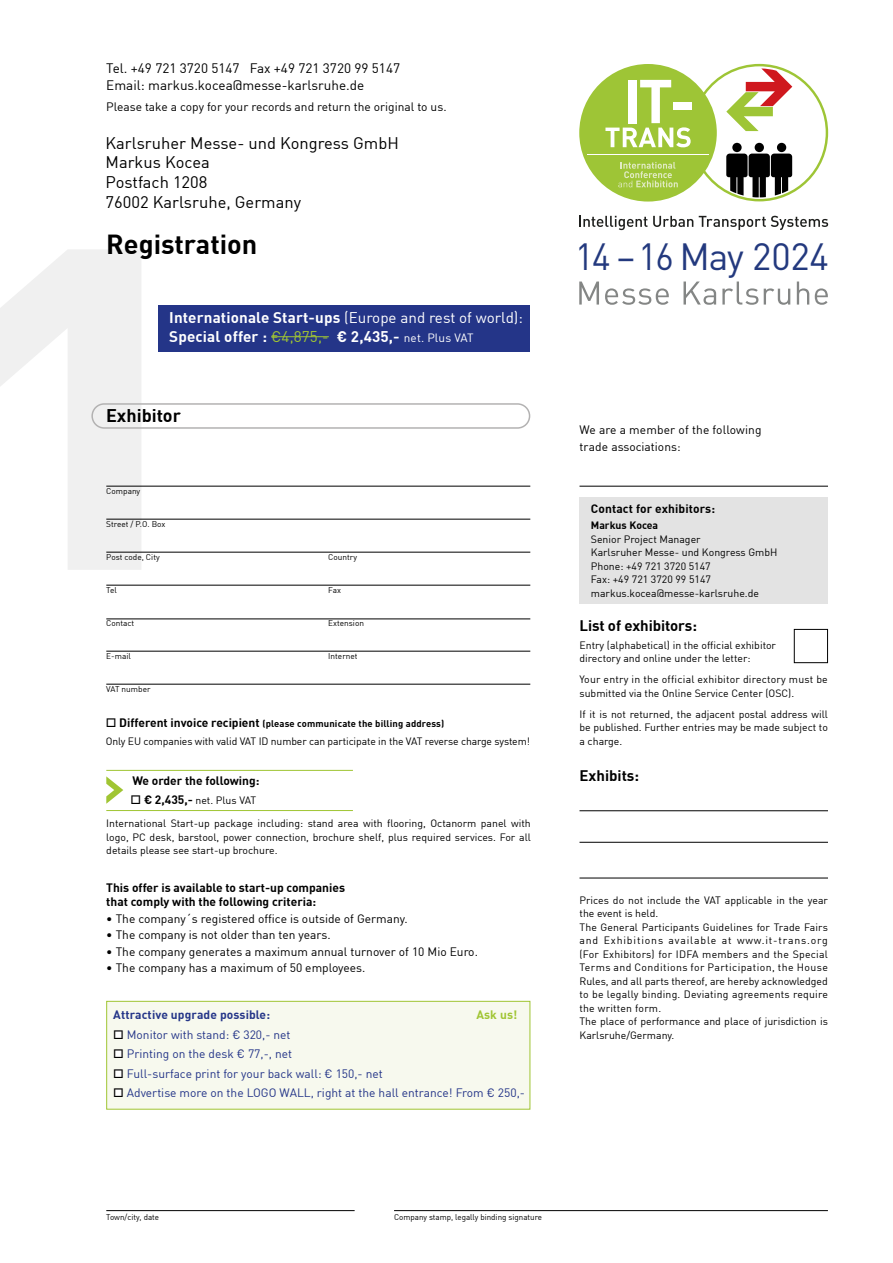
<style>
.page{position:relative;width:893px;height:1263px;background:#fff}
.page>*{position:absolute;margin:0;border:0;box-sizing:border-box;transform-origin:0 0}
.t1{font:37.5px "DIN";letter-spacing:-.03em;color:#23397e;scale:.94 1}
.t2{font:700 27px "DIN";color:#000}
.t3{font:700 18px "DIN";color:#000}
.t4{font:16.5px "DIN";color:#000}
.t5{font:700 15.15px "DIN";letter-spacing:.01em;color:#fff}
.t6{font:700 15px "DIN";letter-spacing:-.005em;color:#000}
.t7{font:13.5px "DIN";color:#000}
.t8{font:12px "DIN";color:#000}
.t9{font:12px "DIN";color:#243588}
.t10{font:700 12px "DIN";color:#000}
.t11{font:700 12px "DIN";letter-spacing:.01em;color:#243588}
.t12{font:700 12px "DIN";color:#a0c533}
.t13{font:10.5px/13.5px "DIN";color:#000;text-align:justify}
.t14{font:10.5px "DIN";letter-spacing:.02em;color:#000}
.t15{font:700 10.5px "DIN";color:#000}
.t16{font:700 9.45px "DIN";letter-spacing:.015em;color:#000}
.t17{font:8.25px "DIN";color:#000}
.s1{font-weight:400}
.s2{font-weight:400;color:#a0c533}
.s3{font-weight:400;font-size:11.85px}
.s4{font-size:12px}
.s5{font-weight:700;font-size:12px}
.s6{color:#000}
</style>
<div class="page">
<div style="left:579px;top:498px;width:249px;height:106px;background:#e3e3e3"></div>
<hr style="left:579px;top:810px;width:249px;height:1px;background:#000">
<hr style="left:579px;top:842px;width:249px;height:1px;background:#000">
<hr style="left:579px;top:878px;width:249px;height:1px;background:#000">
<hr style="left:106px;top:486px;width:424px;height:1px;background:#000">
<hr style="left:106px;top:519px;width:424px;height:1px;background:#000">
<hr style="left:106px;top:552px;width:424px;height:1px;background:#000">
<hr style="left:106px;top:585px;width:424px;height:1px;background:#000">
<hr style="left:106px;top:618px;width:424px;height:1px;background:#000">
<hr style="left:106px;top:651px;width:424px;height:1px;background:#000">
<hr style="left:106px;top:684px;width:424px;height:1px;background:#000">
<div style="left:91px;top:403px;width:439px;height:26px;border:2px solid #b3b2b2;border-radius:12px"></div>
<div style="left:794px;top:629px;width:34px;height:34px;border:1px solid #000"></div>
<hr style="left:394px;top:1210px;width:434px;height:1px;background:#000">
<hr style="left:579px;top:486px;width:249px;height:1px;background:#000">
<svg style="left:815px;top:288px;width:13px;height:17px"></svg>
<svg style="left:797px;top:281px;width:12px;height:24px"></svg>
<svg style="left:764px;top:288px;width:26px;height:17px"></svg>
<svg style="left:722px;top:281px;width:36px;height:24px"></svg>
<svg style="left:683px;top:281px;width:33px;height:24px"></svg>
<svg style="left:605px;top:288px;width:64px;height:17px"></svg>
<svg style="left:579px;top:281px;width:20px;height:24px"></svg>
<svg style="left:579px;top:64px;width:249px;height:138px"></svg>
<div style="left:673px;top:102px;width:19px;height:7px;background:#fff"></div>
<svg style="left:579px;top:216px;width:68px;height:14px"></svg>
<svg style="left:653px;top:216px;width:40px;height:11px"></svg>
<svg style="left:699px;top:216px;width:129px;height:14px"></svg>
<hr style="left:106px;top:1210px;width:249px;height:1px;background:#000">
<div style="left:159px;top:305px;width:371px;height:47px;background:#243588"></div>
<hr style="left:271px;top:336px;width:58px;height:1px;background:#a0c533">
<div style="left:106px;top:1001px;width:424px;height:108px;background:#f7f9ee;border:1px solid #a0c533"></div>
<svg style="left:106px;top:776px;width:17px;height:28px"></svg>
<hr style="left:106px;top:770px;width:247px;height:1px;background:#a0c533">
<hr style="left:106px;top:810px;width:247px;height:1px;background:#a0c533">
<div style="left:115px;top:1030px;width:7px;height:8px;background:#fff"></div>
<div style="left:115px;top:1050px;width:7px;height:7px;background:#fff"></div>
<div style="left:115px;top:1069px;width:7px;height:8px;background:#fff"></div>
<div style="left:115px;top:1089px;width:7px;height:7px;background:#fff"></div>
<p class="t7" style="left:106px;top:60px;width:295px">Tel. +49 721 3720 5147 Fax +49 721 3720 99 5147</p>
<p class="t7" style="left:106px;top:77px;width:260px">Email: markus.kocea@messe-karlsruhe.de</p>
<p class="t8" style="left:106px;top:99px;width:342px">Please take a copy for your records and return the original to us.</p>
<p class="t4" style="left:106px;top:132px;width:295px">Karlsruher Messe- und Kongress GmbH</p>
<p class="t4" style="left:106px;top:152px;width:106px">Markus Kocea</p>
<p class="t4" style="left:106px;top:172px;width:103px">Postfach 1208</p>
<p class="t4" style="left:106px;top:192px;width:197px">76002 Karlsruhe, Germany</p>
<p class="t2" style="left:106px;top:226px;width:153px">Registration</p>
<p class="t5" style="left:169px;top:308px;width:355px">Internationale Start-ups <span class="s1">(Europe and rest of world):</span></p>
<p class="t5" style="left:169px;top:326px;width:306px">Special offer : <span class="s2">€4,875,-</span> € 2,435,- <span class="s3">net. Plus VAT</span></p>
<p class="t3" style="left:106px;top:404px;width:76px">Exhibitor</p>
<p class="t17" style="left:106px;top:486px;width:36px">Company</p>
<p class="t17" style="left:106px;top:519px;width:61px">Street / P.O. Box</p>
<p class="t17" style="left:106px;top:552px;width:55px">Post code, City</p>
<p class="t17" style="left:328px;top:552px;width:30px">Country</p>
<p class="t17" style="left:106px;top:585px;width:12px">Tel</p>
<p class="t17" style="left:328px;top:585px;width:14px">Fax</p>
<p class="t17" style="left:106px;top:618px;width:30px">Contact</p>
<p class="t17" style="left:328px;top:618px;width:37px">Extension</p>
<p class="t17" style="left:106px;top:651px;width:26px">E-mail</p>
<p class="t17" style="left:328px;top:651px;width:31px">Internet</p>
<p class="t17" style="left:106px;top:684px;width:46px">VAT number</p>
<p class="t16" style="left:106px;top:717px;width:340px">□ <span class="s4">Different invoice recipient</span> (please communicate the billing address)</p>
<p class="t13" style="left:106px;top:734px;width:426px">Only EU companies with valid VAT ID number can participate in the VAT reverse charge system!</p>
<p class="t10" style="left:132px;top:773px;width:129px">We order the following:</p>
<p class="t13" style="left:131px;top:793px;width:127px">□ <span class="s5">€ 2,435,-</span> net. Plus VAT</p>
<p class="t13" style="left:106px;top:816px;width:426px">International Start-up package including: stand area with flooring, Octanorm panel with logo, PC desk, barstool, power connection, brochure shelf, plus required services. For all details please see start-up brochure.</p>
<p class="t10" style="left:106px;top:879px;width:240px">This offer is available to start-up companies</p>
<p class="t10" style="left:106px;top:894px;width:211px">that comply with the following criteria:</p>
<p class="t8" style="left:106px;top:911px;width:303px">• The company´s registered office is outside of Germany.</p>
<p class="t8" style="left:106px;top:927px;width:226px">• The company is not older than ten years.</p>
<p class="t8" style="left:106px;top:944px;width:373px">• The company generates a maximum annual turnover of 10 Mio Euro.</p>
<p class="t8" style="left:106px;top:960px;width:261px">• The company has a maximum of 50 employees.</p>
<p class="t11" style="left:113px;top:1007px;width:158px">Attractive upgrade possible:</p>
<p class="t12" style="left:476px;top:1007px;width:42px">Ask us!</p>
<p class="t9" style="left:113px;top:1027px;width:179px"><span class="s6">□</span> Monitor with stand: € 320,- net</p>
<p class="t9" style="left:113px;top:1046px;width:180px"><span class="s6">□</span> Printing on the desk € 77,-, net</p>
<p class="t9" style="left:113px;top:1066px;width:271px"><span class="s6">□</span> Full-surface print for your back wall: € 150,- net</p>
<p class="t9" style="left:113px;top:1085px;width:413px"><span class="s6">□</span> Advertise more on the LOGO WALL, right at the hall entrance! From € 250,-</p>
<p class="t1" style="left:575px;top:233px;width:272px">14 –16 May 2024</p>
<p class="t8" style="left:579px;top:422px;width:184px">We are a member of the following</p>
<p class="t8" style="left:579px;top:439px;width:103px">trade associations:</p>
<p class="t10" style="left:591px;top:500px;width:126px">Contact for exhibitors:</p>
<p class="t15" style="left:591px;top:518px;width:69px">Markus Kocea</p>
<p class="t13" style="left:591px;top:532px;width:111px">Senior Project Manager</p>
<p class="t13" style="left:591px;top:545px;width:188px">Karlsruher Messe- und Kongress GmbH</p>
<p class="t13" style="left:591px;top:559px;width:121px">Phone: +49 721 3720 5147</p>
<p class="t13" style="left:591px;top:572px;width:122px">Fax: +49 721 3720 99 5147</p>
<p class="t13" style="left:591px;top:586px;width:170px">markus.kocea@messe-karlsruhe.de</p>
<p class="t6" style="left:579px;top:616px;width:119px">List of exhibitors:</p>
<p class="t13" style="left:579px;top:638px;width:198px">Entry (alphabetical) in the official exhibitor</p>
<p class="t13" style="left:579px;top:651px;width:173px">directory and online under the letter:</p>
<p class="t14" style="left:579px;top:673px;width:250px">Your entry in the official exhibitor directory must be</p>
<p class="t13" style="left:579px;top:686px;width:216px">submitted via the Online Service Center (OSC).</p>
<p class="t13" style="left:579px;top:707px;width:250px">If it is not returned, the adjacent postal address will be published. Further entries may be made subject to a charge.</p>
<p class="t6" style="left:579px;top:765px;width:61px">Exhibits:</p>
<p class="t13" style="left:579px;top:893px;width:250px">Prices do not include the VAT applicable in the year the event is held.</p>
<p class="t13" style="left:579px;top:920px;width:250px">The General Participants Guidelines for Trade Fairs and Exhibitions available at www.it-trans.org (For Exhibitors) for IDFA members and the Special Terms and Conditions for Participation, the House Rules, and all parts thereof, are hereby acknowledged to be legally binding. Deviating agreements require the written form.</p>
<p class="t13" style="left:579px;top:1014px;width:250px">The place of performance and place of jurisdiction is<br>Karlsruhe/Germany.</p>
<p class="t17" style="left:106px;top:1212px;width:54px">Town/city, date</p>
<p class="t17" style="left:394px;top:1212px;width:149px">Company stamp, legally binding signature</p>
</div>
